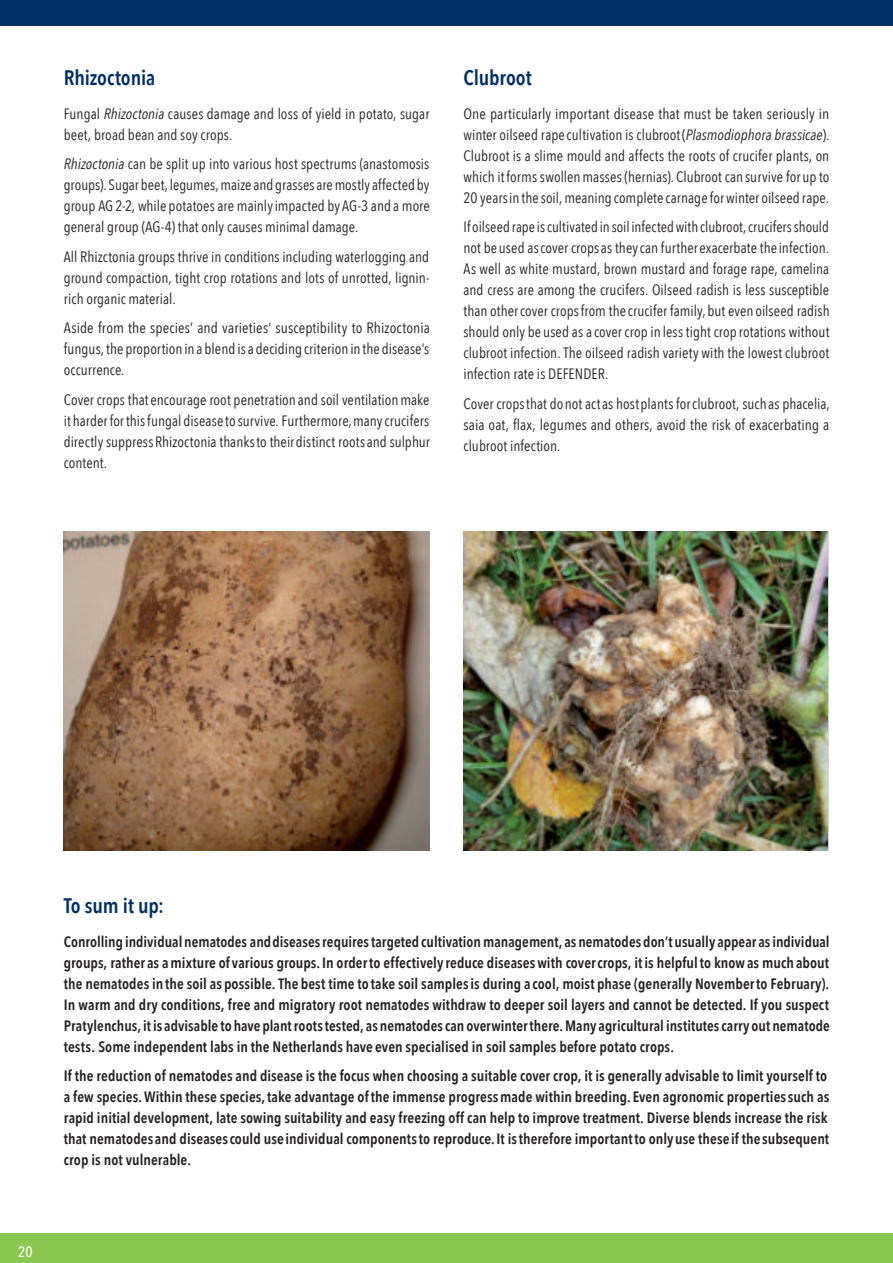
<style>
.page{position:relative;width:893px;height:1263px;background:#fff}
.page>*{position:absolute;margin:0;border:0;box-sizing:border-box;transform-origin:0 0}
.t1{font:600 21px "Avenir Next Condensed";letter-spacing:-.005em;color:#002f66}
.t2{font:15px/21px "Avenir Next Condensed";letter-spacing:.005em;color:#231f20;text-align:justify}
.t3{font:600 15px/21px "Avenir Next Condensed";letter-spacing:.005em;color:#231f20;text-align:justify}
.t4{font:500 15px "Avenir Next Condensed";color:#fff}
.s1{font-style:italic}
</style>
<div class="page">
<img style="left:64px;top:531px;width:365px;height:319px">
<img style="left:463px;top:531px;width:364px;height:319px">
<div style="left:0;top:0;width:893px;height:26px;background:#002f66"></div>
<div style="left:0;top:1233px;width:893px;height:30px;background:#8bc750"></div>
<h1 class="t1" style="left:64px;top:64px;width:93px">Rhizoctonia</h1>
<p class="t2" style="left:64px;top:103px;width:367px">Fungal <span class="s1">Rhizoctonia</span> causes damage and loss of yield in potato, sugar beet, broad bean and soy crops.</p>
<p class="t2" style="left:64px;top:154px;width:368px"><span class="s1">Rhizoctonia</span> can be split up into various host spectrums (anastomosis groups). Sugar beet, legumes,maize and grasses aremostly affected by group AG 2-2, while potatoes are mainlyimpacted by AG-3 and a more general group (AG-4) that only causes minimal damage.</p>
<p class="t2" style="left:64px;top:246px;width:367px">All Rhizctonia groups thrive in conditions including waterlogging and ground compaction, tight crop rotations and lots of unrotted, lignin&shy;rich organic material.</p>
<p class="t2" style="left:64px;top:318px;width:368px">Aside from the species’ and varieties’ susceptibility to Rhizoctonia fungus, the proportion in a blend is a deciding criterion in the disease’s occurrence.</p>
<p class="t2" style="left:64px;top:389px;width:368px">Cover crops that encourage root penetration and soil ventilationmake it harderforthisfungal disease to survive. Furthermore,manycrucifers directly suppressRhizoctonia thanksto theirdistinct rootsand sulphur content.</p>
<h1 class="t1" style="left:463px;top:64px;width:70px">Clubroot</h1>
<p class="t2" style="left:463px;top:103px;width:368px">One particularly important disease that must be taken seriously in winter oilseed rape cultivation is clubroot(<span class="s1">Plasmodiophora brassicae</span>).<br>Clubroot is a slime mould and affects the roots of crucifer plants, on which it forms swollenmasses (hernias). Clubroot can survive for up to 20 yearsin the soil,meaning complete carnage forwinter oilseed rape.</p>
<p class="t2" style="left:463px;top:217px;width:368px">If oilseed rape iscultivated in soil infectedwith clubroot,crucifersshould not beused ascover cropsas theycan furtherexacerbate theinfection.<br>As well as white mustard, brown mustard and forage rape, camelina and cress are among the crucifers. Oilseed radish is less susceptible than othercover cropsfrom thecrucifer family,but evenoilseed radish should only be used as a cover crop in less tight crop rotations without clubroot infection. The oilseed radish variety with the lowest clubroot infection rate is DEFENDER.</p>
<p class="t2" style="left:463px;top:393px;width:368px">Cover cropsthat donot actas hostplants forclubroot, suchas phacelia, saia oat, flax, legumes and others, avoid the risk of exacerbating a clubroot infection.</p>
<p class="t4" style="left:18px;top:1242px;width:16px">20</p>
<h1 class="t1" style="left:64px;top:892px;width:102px">To sum it up:</h1>
<p class="t3" style="left:64px;top:932px;width:768px">Conrolling individual nematodes anddiseasesrequirestargeted cultivationmanagement, as nematodes don’t usually appear asindividual groups, rather as amixture of various groups.In orderto effectively reduce diseaseswith covercrops, itis helpfulto knowas muchabout the nematodes inthe soil aspossible. The best time to take soil samplesis during a cool, moist phase (generally Novemberto February).<br>In warm and dry conditions, free and migratory root nematodes withdraw to deeper soil layers and cannot be detected. If you suspect Pratylenchus, itis advisable to have plantrootstested, as nematodescan overwinterthere.Many agricultural institutescarry out nematode tests. Some independent labs in the Netherlands have even specialised in soil samples before potato crops.</p>
<p class="t3" style="left:64px;top:1066px;width:767px;text-align:left">If the reduction of nematodes and disease is the focus when choosing a suitable cover crop, it is generally advisable to limit yourself to a few species.Within these species,take advantage ofthe immense progressmade within breeding. Even agronomic propertiessuch as rapid initial development, late sowing suitability and easy freezing off can help to improve treatment. Diverse blends increase the risk that nematodesand diseasescould useindividual componentsto reproduce.It istherefore importantto onlyuse theseif thesubsequent crop is not vulnerable.</p>
</div>
